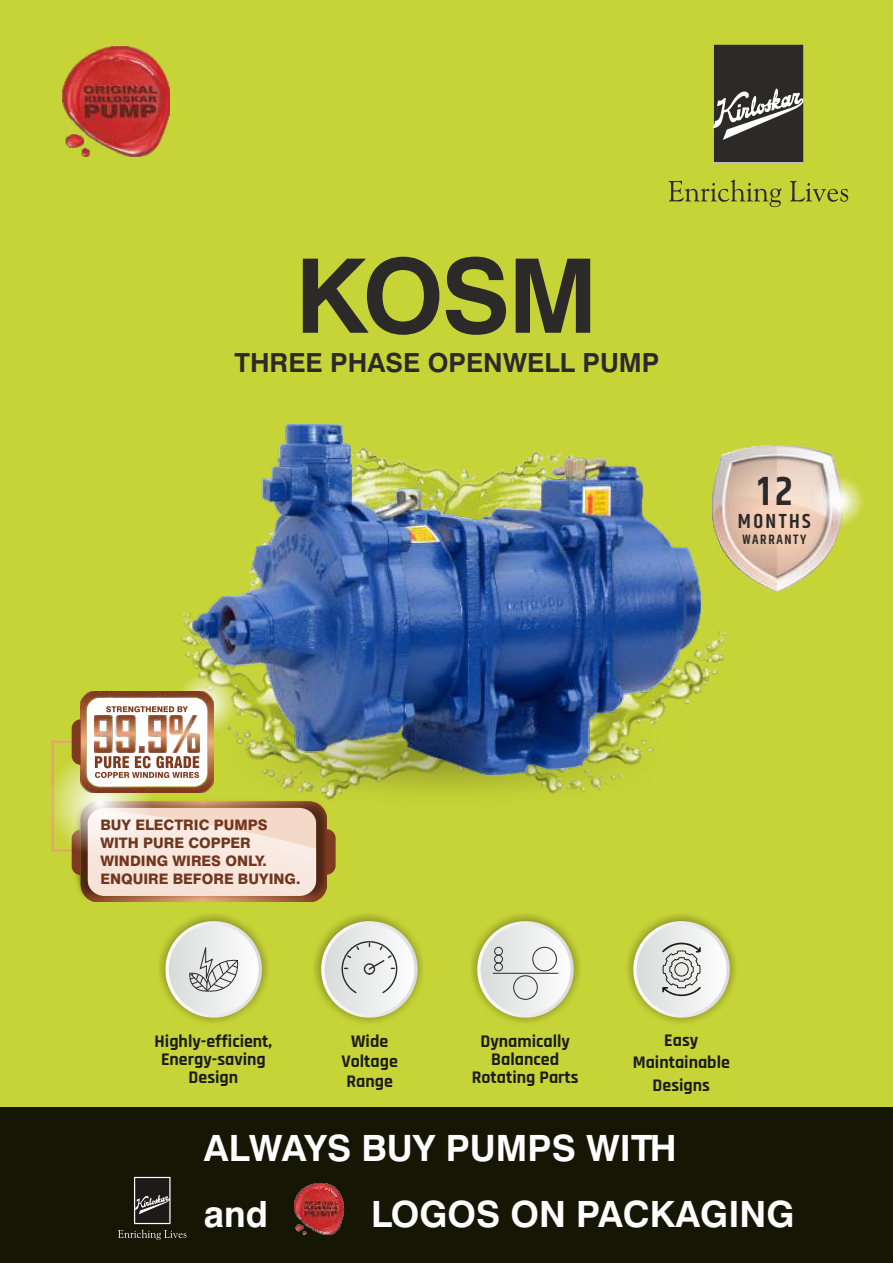
<style>
.page{position:relative;width:893px;height:1263px;background:#c7d437}
.page>*{position:absolute;margin:0;border:0;box-sizing:border-box;transform-origin:0 0}
.t1{font:700 103.05px "Swiss 721 BT";color:#2b2a29}
.t2{font:600 41.1px "Khand";color:#2b2a29}
.t3{font:700 36.3px/66px "Swiss 721 BT";color:#fefefe}
.t4{font:700 26.25px "Swiss 721 BT";color:#2b2a29}
.t5{font:600 20.55px "Khand";letter-spacing:.12em;color:#2b2a29}
.t6{font:17.85px/18.3px "Rajdhani";color:#1c1b17;text-align:center}
.t7{font:800 14.4px/18px "Swiss 721 BT";color:#70371e}
.t8{font:600 13.65px "Khand";letter-spacing:.12em;color:#2b2a29}
</style>
<div class="page">
<svg style="left:669px;top:180px;width:112px;height:27px"></svg>
<svg style="left:790px;top:181px;width:58px;height:21px"></svg>
<svg style="left:714px;top:45px;width:89px;height:117px;background:#444342"></svg>
<img style="left:627px;top:914px;width:109px;height:109px">
<svg style="left:633px;top:921px;width:97px;height:97px"></svg>
<div style="left:637px;top:924px;width:89px;height:90px;background:linear-gradient(to right,#d9dada,#fdfdfd);border-radius:50%"></div>
<img style="left:314px;top:914px;width:109px;height:109px">
<svg style="left:321px;top:921px;width:97px;height:97px"></svg>
<div style="left:324px;top:924px;width:90px;height:90px;background:linear-gradient(to right,#dadbdb,#fcfdfd);border-radius:50%"></div>
<svg style="left:341px;top:940px;width:57px;height:54px;background:#d8d8d8"></svg>
<img style="left:159px;top:914px;width:109px;height:109px">
<svg style="left:165px;top:921px;width:97px;height:97px"></svg>
<div style="left:169px;top:924px;width:90px;height:90px;background:linear-gradient(to right,#dadbdb,#fcfcfc);border-radius:50%"></div>
<svg style="left:189px;top:947px;width:50px;height:46px;background:#cacbca"></svg>
<img style="left:471px;top:914px;width:109px;height:109px">
<svg style="left:477px;top:921px;width:97px;height:97px"></svg>
<svg style="left:481px;top:924px;width:89px;height:90px;background:#e8e9e9"></svg>
<div style="left:494px;top:963px;width:9px;height:8px;border:1px solid #2b2a29;border-radius:50%"></div>
<div style="left:494px;top:955px;width:9px;height:8px;border:1px solid #2b2a29;border-radius:50%"></div>
<div style="left:494px;top:947px;width:9px;height:8px;border:1px solid #2b2a29;border-radius:50%"></div>
<div style="left:532px;top:947px;width:25px;height:24px;border:1px solid #2b2a29;border-radius:50%"></div>
<div style="left:513px;top:975px;width:25px;height:25px;border:1px solid #2b2a29;border-radius:50%"></div>
<hr style="left:493px;top:973px;width:65px;height:1px;background:#2b2a29">
<svg style="left:662px;top:942px;width:39px;height:54px;background:#c1c2c1"></svg>
<img style="left:139px;top:689px;width:563px;height:112px">
<img style="left:192px;top:424px;width:509px;height:350px">
<img style="left:63px;top:47px;width:107px;height:110px">
<img style="left:712px;top:446px;width:128px;height:145px">
<img style="left:809px;top:473px;width:57px;height:57px;border-radius:50%">
<img style="left:822px;top:486px;width:32px;height:32px;border-radius:50%">
<div style="left:0;top:1107px;width:893px;height:156px;background:#151604"></div>
<svg style="left:118px;top:1229px;width:68px;height:11px"></svg>
<div style="left:134px;top:1177px;width:37px;height:47px;border:2px solid #fefefe"></div>
<svg style="left:135px;top:1178px;width:34px;height:45px;background:#383734"></svg>
<img style="left:294px;top:1183px;width:51px;height:52px">
<svg style="left:176px;top:672px;width:60px;height:61px;background:#d2d876"></svg>
<img style="left:76px;top:792px;width:251px;height:110px">
<img style="left:88px;top:808px;width:228px;height:88px">
<svg style="left:327px;top:829px;width:9px;height:46px"></svg>
<div style="left:52px;top:741px;width:24px;height:110px;border:2px solid #e5a273"></div>
<svg style="left:72px;top:848px;width:9px;height:27px"></svg>
<svg style="left:47px;top:750px;width:105px;height:105px;background:#ded7a4"></svg>
<img style="left:81px;top:692px;width:132px;height:100px">
<div style="left:87px;top:698px;width:120px;height:88px;background:#fefefe;border-radius:14px"></div>
<svg style="left:106px;top:706px;width:82px;height:6px"></svg>
<svg style="left:95px;top:756px;width:104px;height:22px"></svg>
<img style="left:95px;top:716px;width:104px;height:37px">
<svg style="left:72px;top:719px;width:9px;height:46px"></svg>
<h1 class="t1" style="left:295px;top:254px;width:304px">KOSM</h1>
<h3 class="t4" style="left:234px;top:352px;width:426px">THREE PHASE OPENWELL PUMP</h3>
<h2 class="t2" style="left:758px;top:462px;width:36px">12</h2>
<p class="t5" style="left:738px;top:506px;width:74px">MONTHS</p>
<p class="t8" style="left:742px;top:529px;width:66px">WARRANTY</p>
<p class="t7" style="left:100px;top:817px;width:201px">BUY ELECTRIC PUMPS<br>WITH PURE COPPER<br>WINDING WIRES ONLY.<br>ENQUIRE BEFORE BUYING.</p>
<p class="t6" style="left:155px;top:1032px;width:119px">Highly-efficient,<br>Energy-saving<br>Design</p>
<p class="t6" style="left:472px;top:1032px;width:108px">Dynamically<br>Balanced<br>Rotating Parts</p>
<p class="t6" style="left:341px;top:1031px;width:58px;line-height:20.2px">Wide<br>Voltage<br>Range</p>
<p class="t6" style="left:633px;top:1029px;width:99px;line-height:22.8px">Easy<br>Maintainable<br>Designs</p>
<h3 class="t3" style="left:204px;top:1118px;width:474px">ALWAYS BUY PUMPS WITH and</h3>
<h3 class="t3" style="left:371px;top:1184px;width:425px">LOGOS ON PACKAGING</h3>
</div>
